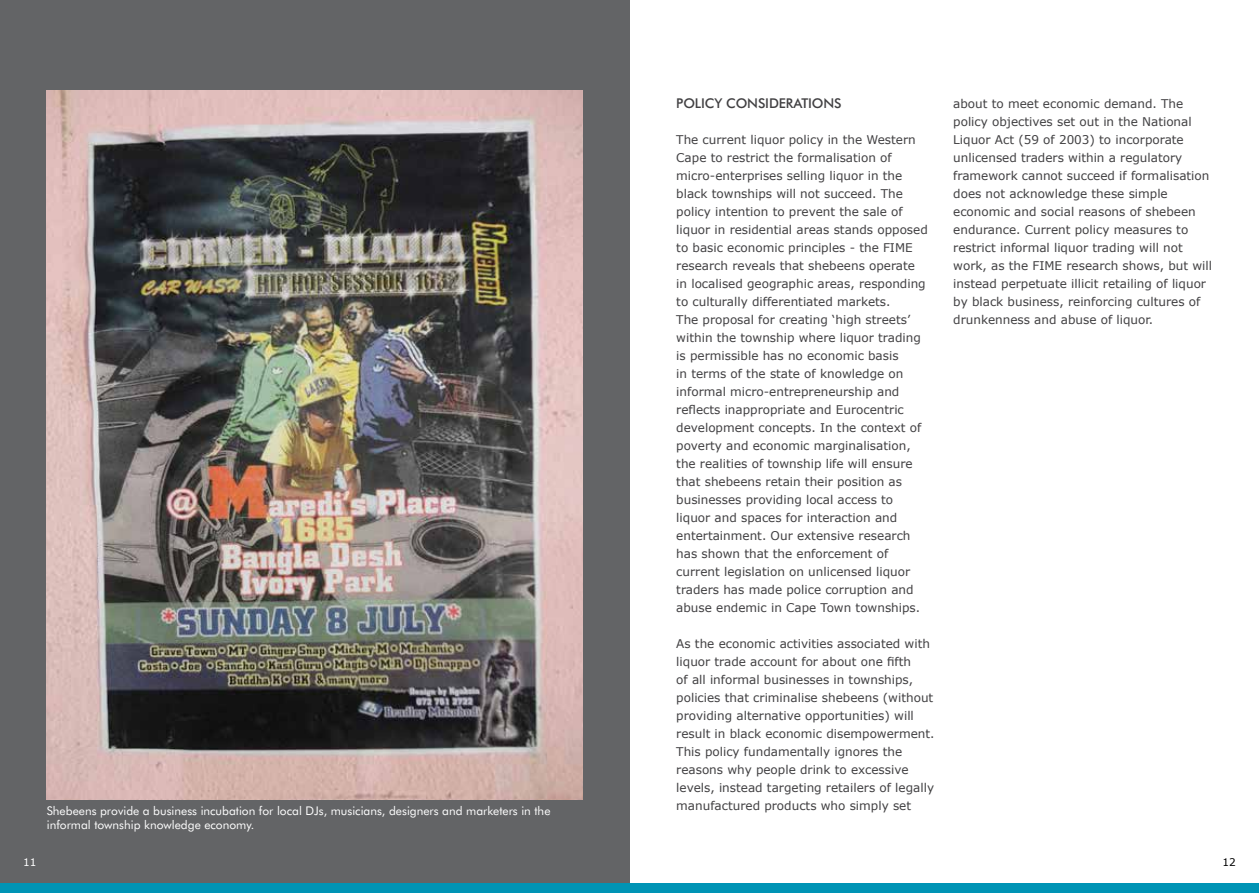
<style>
.page{position:relative;width:1259px;height:893px;background:#fff}
.page>*{position:absolute;margin:0;border:0;box-sizing:border-box;transform-origin:0 0}
.t1{font:500 13.5px "Futura BT";letter-spacing:-.01em;color:#414042}
.t2{font:12px/18px "Verdana";color:#414042}
.t3{font:12px/14.4px "Futura BT";color:#fff}
.t4{font:10.5px "Verdana";color:#fff}
.t5{font:10.5px "Verdana";color:#000}
</style>
<div class="page">
<div style="left:629px;top:884px;width:630px;height:9px;background:#0094b5"></div>
<div style="left:0;top:0;width:629px;height:893px;background:#636466"></div>
<div style="left:0;top:884px;width:629px;height:9px;background:#0094b5"></div>
<img style="left:47px;top:90px;width:536px;height:709px">
<p class="t3" style="left:47px;top:803px;width:505px">Shebeens provide a business incubation for local DJs, musicians, designers and marketers in the informal township knowledge economy.</p>
<p class="t1" style="left:676px;top:95px;width:167px">POLICY CONSIDERATIONS</p>
<p class="t2" style="left:676px;top:131px;width:253px">The current liquor policy in the Western Cape to restrict the formalisation of micro-enterprises selling liquor in the black townships will not succeed. The policy intention to prevent the sale of liquor in residential areas stands opposed to basic economic principles - the FIME research reveals that shebeens operate in localised geographic areas, responding to culturally differentiated markets.<br>The proposal for creating ‘high streets’ within the township where liquor trading is permissible has no economic basis<br>in terms of the state of knowledge on informal micro-entrepreneurship and reflects inappropriate and Eurocentric development concepts. In the context of poverty and economic marginalisation, the realities of township life will ensure that shebeens retain their position as businesses providing local access to liquor and spaces for interaction and entertainment. Our extensive research has shown that the enforcement of current legislation on unlicensed liquor traders has made police corruption and abuse endemic in Cape Town townships.</p>
<p class="t2" style="left:676px;top:635px;width:260px">As the economic activities associated with liquor trade account for about one fifth<br>of all informal businesses in townships, policies that criminalise shebeens (without providing alternative opportunities) will result in black economic disempowerment.<br>This policy fundamentally ignores the reasons why people drink to excessive levels, instead targeting retailers of legally manufactured products who simply set</p>
<p class="t2" style="left:953px;top:95px;width:260px">about to meet economic demand. The policy objectives set out in the National Liquor Act (59 of 2003) to incorporate unlicensed traders within a regulatory framework cannot succeed if formalisation does not acknowledge these simple economic and social reasons of shebeen endurance. Current policy measures to restrict informal liquor trading will not work, as the FIME research shows, but will instead perpetuate illicit retailing of liquor by black business, reinforcing cultures of drunkenness and abuse of liquor.</p>
<p class="t4" style="left:23px;top:855px;width:15px">11</p>
<p class="t5" style="left:1222px;top:855px;width:15px">12</p>
</div>
